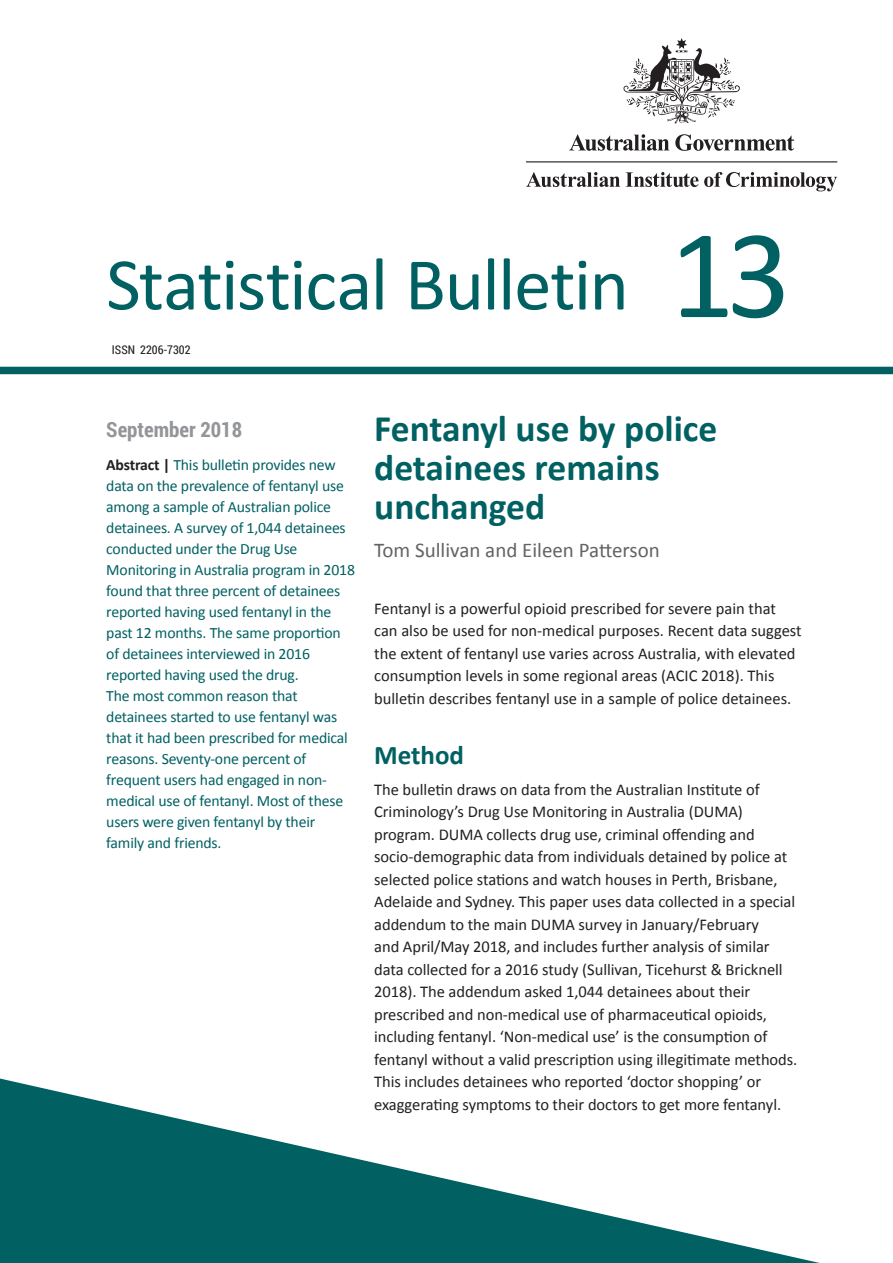
<style>
.page{position:relative;width:893px;height:1263px;background:#fff}
.page>*{position:absolute;margin:0;border:0;box-sizing:border-box;transform-origin:0 0}
.number{font:127.5px "Calibri";color:#006062}
.T1{font:75px "Calibri";letter-spacing:-.02em;color:#006062}
.t1{font:700 37.5px/39px "Calibri";color:#006062}
.t2{font:700 27px "Calibri";color:#006062}
.authors{font:21px "Calibri";color:#636366}
.publication{font:700 21px "Roboto Condensed";color:#939598}
.body{font:16.5px/22.5px "Calibri";letter-spacing:-.005em;color:#231f20}
.director_summary{font:15.75px/21px "Calibri";letter-spacing:-.01em;color:#006062}
.t3{font:12px "Roboto Condensed";color:#231f20}
.s1{font-weight:700;color:#231f20}
</style>
<div class="page">
<div style="left:0;top:367px;width:893px;height:7px;background:#006062"></div>
<svg style="left:0;top:1078px;width:820px;height:185px"></svg>
<svg style="left:569px;top:134px;width:100px;height:17px"></svg>
<svg style="left:675px;top:134px;width:119px;height:17px"></svg>
<svg style="left:623px;top:38px;width:117px;height:85px"></svg>
<hr style="left:526px;top:161px;width:311px;height:1px;background:#231f20">
<svg style="left:526px;top:172px;width:172px;height:15px"></svg>
<svg style="left:704px;top:172px;width:133px;height:19px"></svg>
<p class="T1" style="left:106px;top:238px;width:524px">Statistical Bulletin</p>
<p class="t3" style="left:112px;top:341px;width:80px">ISSN 2206-7302</p>
<p class="number" style="left:670px;top:196px;width:123px">13</p>
<p class="publication" style="left:106px;top:415px;width:137px">September 2018</p>
<p class="director_summary" style="left:106px;top:453px;width:250px"><span class="s1">Abstract |</span> This bulletin provides new data on the prevalence of fentanyl use among a sample of Australian police detainees. A survey of 1,044 detainees conducted under the Drug Use Monitoring in Australia program in 2018 found that three percent of detainees reported having used fentanyl in the past 12 months. The same proportion of detainees interviewed in 2016 reported having used the drug.<br>The most common reason that detainees started to use fentanyl was that it had been prescribed for medical reasons. Seventy-one percent of frequent users had engaged in non&shy;medical use of fentanyl. Most of these users were given fentanyl by their family and friends.</p>
<p class="t1" style="left:374px;top:408px;width:345px">Fentanyl use by police detainees remains unchanged</p>
<p class="authors" style="left:374px;top:537px;width:287px">Tom Sullivan and Eileen Patterson</p>
<p class="body" style="left:374px;top:596px;width:429px">Fentanyl is a powerful opioid prescribed for severe pain that can also be used for non-medical purposes. Recent data suggest the extent of fentanyl use varies across Australia, with elevated consumption levels in some regional areas (ACIC 2018). This bulletin describes fentanyl use in a sample of police detainees.</p>
<h1 class="t2" style="left:374px;top:738px;width:91px">Method</h1>
<p class="body" style="left:374px;top:777px;width:425px">The bulletin draws on data from the Australian Institute of Criminology’s Drug Use Monitoring in Australia (DUMA) program. DUMA collects drug use, criminal offending and socio-demographic data from individuals detained by police at selected police stations and watch houses in Perth, Brisbane, Adelaide and Sydney. This paper uses data collected in a special addendum to the main DUMA survey in January/February<br>and April/May 2018, and includes further analysis of similar data collected for a 2016 study (Sullivan, Ticehurst &amp; Bricknell 2018). The addendum asked 1,044 detainees about their prescribed and non-medical use of pharmaceutical opioids, including fentanyl. ‘Non-medical use’ is the consumption of fentanyl without a valid prescription using illegitimate methods.<br>This includes detainees who reported ‘doctor shopping’ or exaggerating symptoms to their doctors to get more fentanyl.</p>
</div>
